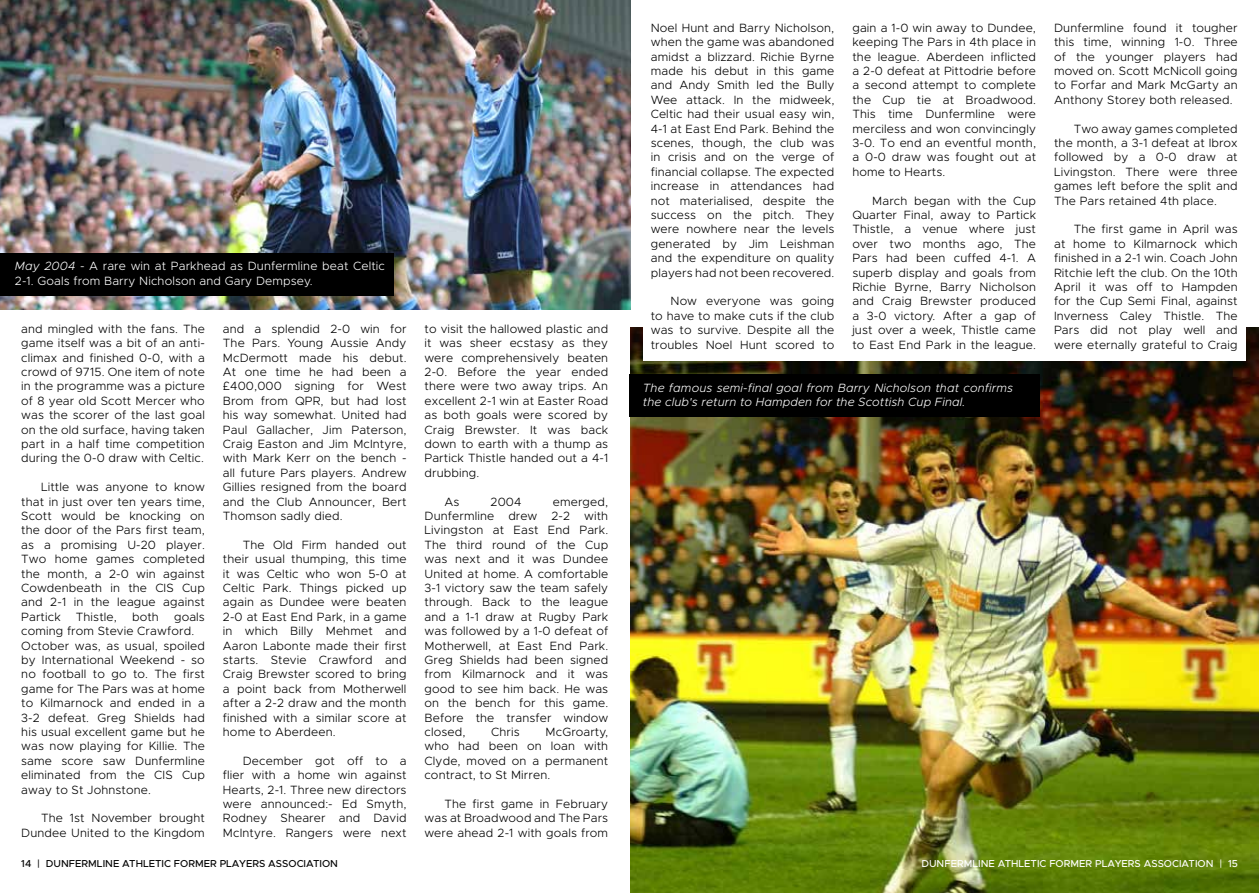
<style>
.page{position:relative;width:1259px;height:893px;background:#fff}
.page>*{position:absolute;margin:0;border:0;box-sizing:border-box;transform-origin:0 0}
.t1{font:300 12px/14.4px "Metropolis";letter-spacing:.01em;color:#000;text-align:justify}
.t2{font:italic 300 12px/14.4px "Metropolis";letter-spacing:.01em;color:#fff}
.t3{font:300 12px/14.4px "Metropolis";letter-spacing:.01em;color:#fff}
.t4{font:500 10.05px "Metropolis";color:#000}
.t5{font:500 10.05px "Metropolis";color:#fff}
.s1{font-style:italic}
</style>
<div class="page">
<img style="left:630px;top:327px;width:629px;height:566px">
<img style="left:0;top:0;width:630px;height:310px">
<div style="left:0;top:253px;width:394px;height:43px;background:#000"></div>
<div style="left:643px;top:260px;width:602px;height:101px;background:#fff"></div>
<div style="left:629px;top:374px;width:411px;height:43px;background:#000"></div>
<p class="t3" style="left:15px;top:259px;width:371px"><span class="s1">May 2004 -</span> A rare win at Parkhead as Dunfermline beat Celtic<br>2-1. Goals from Barry Nicholson and Gary Dempsey.</p>
<p class="t1" style="left:21px;top:321px;width:185px">and mingled with the fans. The game itself was a bit of an anti&shy;climax and finished 0-0, with a crowd of 9715. One item of note in the programme was a picture of 8 year old Scott Mercer who was the scorer of the last goal on the old surface, having taken part in a half time competition during the 0-0 draw with Celtic.</p>
<p class="t1" style="left:21px;top:480px;width:185px;text-indent:20px">Little was anyone to know that in just over ten years time, Scott would be knocking on the door of the Pars first team, as a promising U-20 player.<br>Two home games completed the month, a 2-0 win against Cowdenbeath in the CIS Cup and 2-1 in the league against Partick</p>
<p class="t1" style="left:76px;top:609px;width:42px">Thistle,</p>
<p class="t1" style="left:132px;top:609px;width:28px">both</p>
<p class="t1" style="left:21px;top:609px;width:185px;text-align:left;text-indent:153px">goals coming from Stevie Crawford.<br>October was, as usual, spoiled by International Weekend - so no football to go to. The first game for The Pars was at home to Kilmarnock and ended in a<br>3-2 defeat. Greg Shields had his usual excellent game but he was now playing for Killie. The same score saw Dunfermline eliminated from the CIS Cup away to St Johnstone.</p>
<p class="t1" style="left:21px;top:811px;width:185px;text-align:right">The 1st November brought<br>Dundee United to the Kingdom</p>
<p class="t1" style="left:223px;top:321px;width:185px">and a splendid 2-0 win for The Pars. Young Aussie Andy McDermott made his debut.<br>At one time he had been a £400,000 signing for West Brom from QPR, but had lost his way somewhat. United had Paul Gallacher, Jim Paterson, Craig Easton and Jim McIntyre, with Mark Kerr on the bench - all future Pars players. Andrew Gillies resigned from the board and the Club Announcer, Bert Thomson sadly died.</p>
<p class="t1" style="left:223px;top:537px;width:185px;text-indent:20px">The Old Firm handed out their usual thumping, this time it was Celtic who won 5-0 at Celtic Park. Things picked up again as Dundee were beaten 2-0 at East End Park, in a game in which Billy Mehmet and Aaron Labonte made their first starts. Stevie Crawford and Craig Brewster scored to bring a point back from Motherwell after a 2-2 draw and the month finished with a similar score at home to Aberdeen.</p>
<p class="t1" style="left:223px;top:753px;width:185px;text-indent:20px">December got off to a flier with a home win against Hearts, 2-1. Three new directors were announced:- Ed Smyth, Rodney Shearer and David McIntyre. Rangers were next</p>
<p class="t4" style="left:21px;top:857px;width:318px">14 | DUNFERMLINE ATHLETIC FORMER PLAYERS ASSOCIATION</p>
<p class="t1" style="left:424px;top:321px;width:185px">to visit the hallowed plastic and it was sheer ecstasy as they were comprehensively beaten 2-0. Before the year ended there were two away trips. An excellent 2-1 win at Easter Road as both goals were scored by Craig Brewster. It was back down to earth with a thump as Partick Thistle handed out a 4-1 drubbing.</p>
<p class="t1" style="left:444px;top:494px;width:16px">As</p>
<p class="t1" style="left:490px;top:494px;width:32px">2004</p>
<p class="t1" style="left:424px;top:494px;width:185px;text-indent:128px">emerged, Dunfermline drew 2-2 with Livingston at East End Park.<br>The third round of the Cup was next and it was Dundee United at home. A comfortable 3-1 victory saw the team safely through. Back to the league and a 1-1 draw at Rugby Park was followed by a 1-0 defeat of Motherwell, at East End Park.<br>Greg Shields had been signed from Kilmarnock and it was good to see him back. He was on the bench for this game.<br>Before the transfer window closed,</p>
<p class="t1" style="left:491px;top:725px;width:30px">Chris</p>
<p class="t1" style="left:424px;top:725px;width:185px;text-indent:121px">McGroarty, who had been on loan with Clyde, moved on a permanent contract, to St Mirren.</p>
<p class="t1" style="left:424px;top:797px;width:185px;text-indent:20px">The first game in February was at Broadwood and The Pars were ahead 2-1 with goals from</p>
<p class="t1" style="left:651px;top:21px;width:185px">Noel Hunt and Barry Nicholson, when the game was abandoned amidst a blizzard. Richie Byrne made his debut in this game and Andy Smith led the Bully Wee attack. In the midweek, Celtic had their usual easy win, 4-1 at East End Park. Behind the scenes, though, the club was in crisis and on the verge of financial collapse. The expected increase in attendances had not materialised, despite the success on the pitch. They were nowhere near the levels generated by Jim Leishman and the expenditure on quality players had not been recovered.</p>
<p class="t1" style="left:651px;top:294px;width:185px;text-indent:20px">Now everyone was going to have to make cuts if the club was to survive. Despite all the troubles Noel Hunt scored to</p>
<p class="t1" style="left:852px;top:21px;width:185px">gain a 1-0 win away to Dundee, keeping The Pars in 4th place in the league. Aberdeen inflicted a 2-0 defeat at Pittodrie before a second attempt to complete the Cup tie at Broadwood.<br>This time Dunfermline were merciless and won convincingly 3-0. To end an eventful month, a 0-0 draw was fought out at home to Hearts.</p>
<p class="t1" style="left:852px;top:193px;width:185px;text-indent:20px">March began with the Cup Quarter Final, away to Partick Thistle, a venue where just over two months ago, The Pars had been cuffed 4-1. A superb display and goals from Richie Byrne, Barry Nicholson and Craig Brewster produced a 3-0 victory. After a gap of just over a week, Thistle came to East End Park in the league.</p>
<p class="t2" style="left:643px;top:380px;width:371px">The famous semi-final goal from Barry Nicholson that confirms the club's return to Hampden for the Scottish Cup Final.</p>
<p class="t1" style="left:1054px;top:21px;width:185px">Dunfermline found it tougher this time, winning 1-0. Three of the younger players had moved on. Scott McNicoll going to Forfar and Mark McGarty an Anthony Storey both released.</p>
<p class="t1" style="left:1054px;top:121px;width:185px;text-indent:20px">Two away games completed the month, a 3-1 defeat at Ibrox followed by a 0-0 draw at Livingston. There were three games left before the split and The Pars retained 4th place.</p>
<p class="t1" style="left:1054px;top:222px;width:185px;text-indent:20px">The first game in April was at home to Kilmarnock which finished in a 2-1 win. Coach John Ritchie left the club. On the 10th April it was off to Hampden for the Cup Semi Final, against Inverness Caley Thistle. The Pars did not play well and were eternally grateful to Craig</p>
<p class="t5" style="left:921px;top:857px;width:318px">DUNFERMLINE ATHLETIC FORMER PLAYERS ASSOCIATION | 15</p>
</div>
